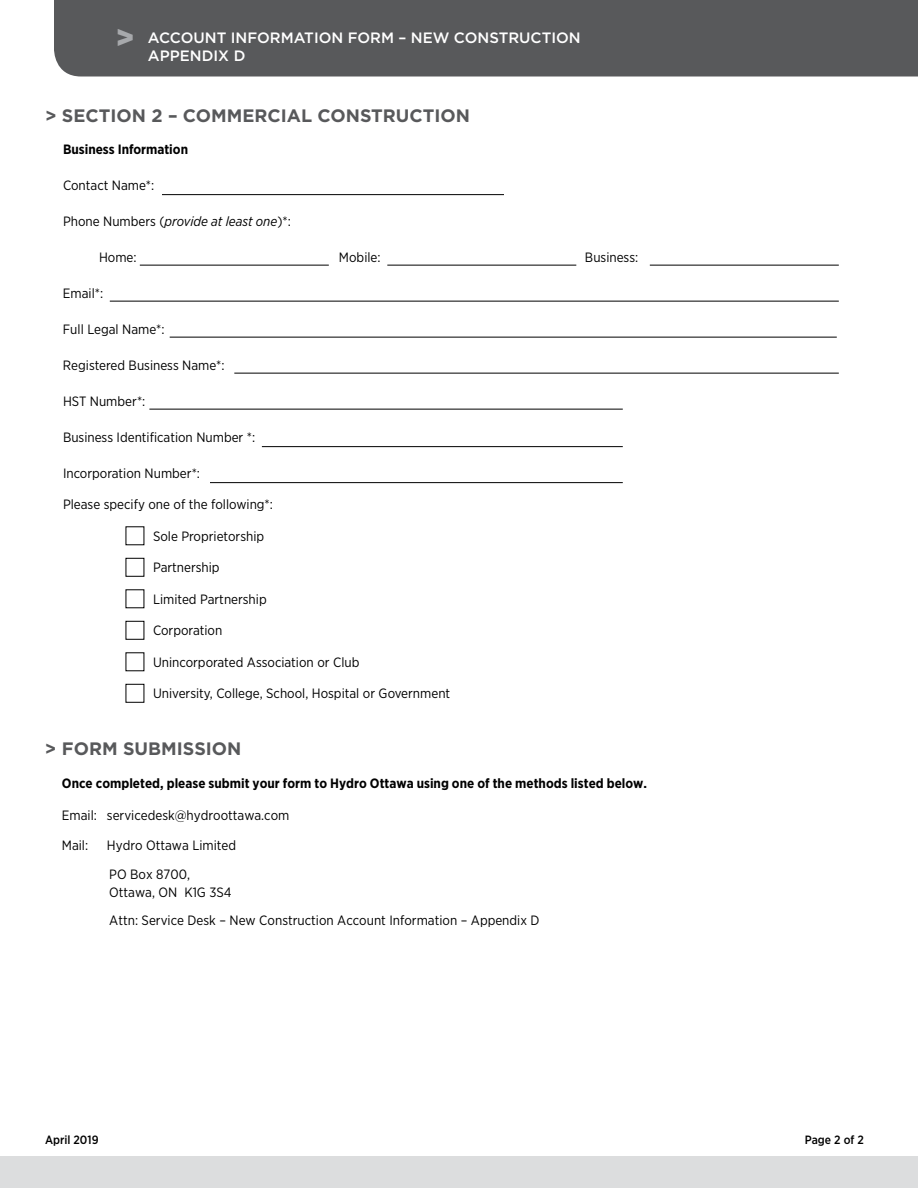
<style>
.page{position:relative;width:918px;height:1188px;background:#fff}
.page>*{position:absolute;margin:0;border:0;box-sizing:border-box;transform-origin:0 0}
.t1{font:700 18px "Gotham";color:#58595b}
.t2{font:500 15px/18px "Gotham";color:#fff}
.t3{font:13.5px/18.5px "Gotham Narrow";color:#000}
.t4{font:700 13.5px "Gotham Narrow";color:#000}
.t5{font:italic 13.5px "Gotham Narrow";color:#000}
.t6{font:500 12px "Gotham Narrow";color:#000}
.s1{font-weight:900;font-size:30px;color:#a7a9ac}
.s2{font-style:normal}
</style>
<div class="page">
<div style="left:0;top:1156px;width:918px;height:32px;background:#dcddde"></div>
<div style="left:54px;top:0;width:864px;height:76px;background:#58595b"></div>
<hr style="left:162px;top:194px;width:342px;height:1px;background:#000">
<hr style="left:140px;top:265px;width:189px;height:1px;background:#000">
<hr style="left:387px;top:265px;width:189px;height:1px;background:#000">
<hr style="left:650px;top:265px;width:189px;height:1px;background:#000">
<hr style="left:110px;top:301px;width:729px;height:1px;background:#000">
<hr style="left:170px;top:337px;width:667px;height:1px;background:#000">
<hr style="left:234px;top:373px;width:605px;height:1px;background:#000">
<hr style="left:149px;top:409px;width:474px;height:1px;background:#000">
<hr style="left:262px;top:446px;width:361px;height:1px;background:#000">
<hr style="left:210px;top:482px;width:413px;height:1px;background:#000">
<div style="left:126px;top:558px;width:18px;height:19px;border:1px solid #000"></div>
<div style="left:126px;top:621px;width:18px;height:19px;border:1px solid #000"></div>
<div style="left:126px;top:684px;width:18px;height:19px;border:1px solid #000"></div>
<p class="t2" style="left:148px;top:29px;width:434px;text-indent:-32px"><span class="s1">&gt;</span> ACCOUNT INFORMATION FORM – NEW CONSTRUCTION<br>APPENDIX D</p>
<h2 class="t1" style="left:45px;top:104px;width:427px">&gt; SECTION 2 – COMMERCIAL CONSTRUCTION</h2>
<h3 class="t4" style="left:63px;top:140px;width:127px">Business Information</h3>
<p class="t3" style="left:63px;top:176px;width:93px">Contact Name*:</p>
<p class="t5" style="left:63px;top:213px;width:229px"><span class="s2">Phone Numbers (</span>provide at least one<span class="s2">)*:</span></p>
<p class="t3" style="left:99px;top:248px;width:39px">Home:</p>
<p class="t3" style="left:339px;top:248px;width:43px">Mobile:</p>
<p class="t3" style="left:585px;top:248px;width:55px">Business:</p>
<p class="t3" style="left:63px;top:284px;width:42px">Email*:</p>
<p class="t3" style="left:63px;top:320px;width:103px">Full Legal Name*:</p>
<p class="t3" style="left:63px;top:356px;width:163px">Registered Business Name*:</p>
<p class="t3" style="left:63px;top:392px;width:84px">HST Number*:</p>
<p class="t3" style="left:63px;top:428px;width:194px">Business Identification Number *:</p>
<p class="t3" style="left:63px;top:464px;width:139px">Incorporation Number*:</p>
<p class="t3" style="left:63px;top:495px;width:211px">Please specify one of the following*:</p>
<p class="t3" style="left:153px;top:527px;width:113px">Sole Proprietorship</p>
<p class="t3" style="left:153px;top:558px;width:68px">Partnership</p>
<p class="t3" style="left:153px;top:590px;width:115px">Limited Partnership</p>
<p class="t3" style="left:153px;top:621px;width:71px">Corporation</p>
<p class="t3" style="left:153px;top:653px;width:208px">Unincorporated Association or Club</p>
<p class="t3" style="left:153px;top:684px;width:299px">University, College, School, Hospital or Government</p>
<p class="t1" style="left:45px;top:737px;width:198px">&gt; FORM SUBMISSION</p>
<p class="t4" style="left:62px;top:774px;width:587px">Once completed, please submit your form to Hydro Ottawa using one of the methods listed below.</p>
<p class="t3" style="left:62px;top:805px;width:229px">Email: servicedesk@hydroottawa.com</p>
<p class="t3" style="left:62px;top:836px;width:28px">Mail:</p>
<p class="t3" style="left:107px;top:836px;width:131px">Hydro Ottawa Limited</p>
<p class="t3" style="left:109px;top:865px;width:124px">PO Box 8700,<br>Ottawa, ON K1G 3S4</p>
<p class="t3" style="left:109px;top:911px;width:432px">Attn: Service Desk – New Construction Account Information – Appendix D</p>
<p class="t6" style="left:805px;top:1132px;width:61px">Page 2 of 2</p>
</div>
